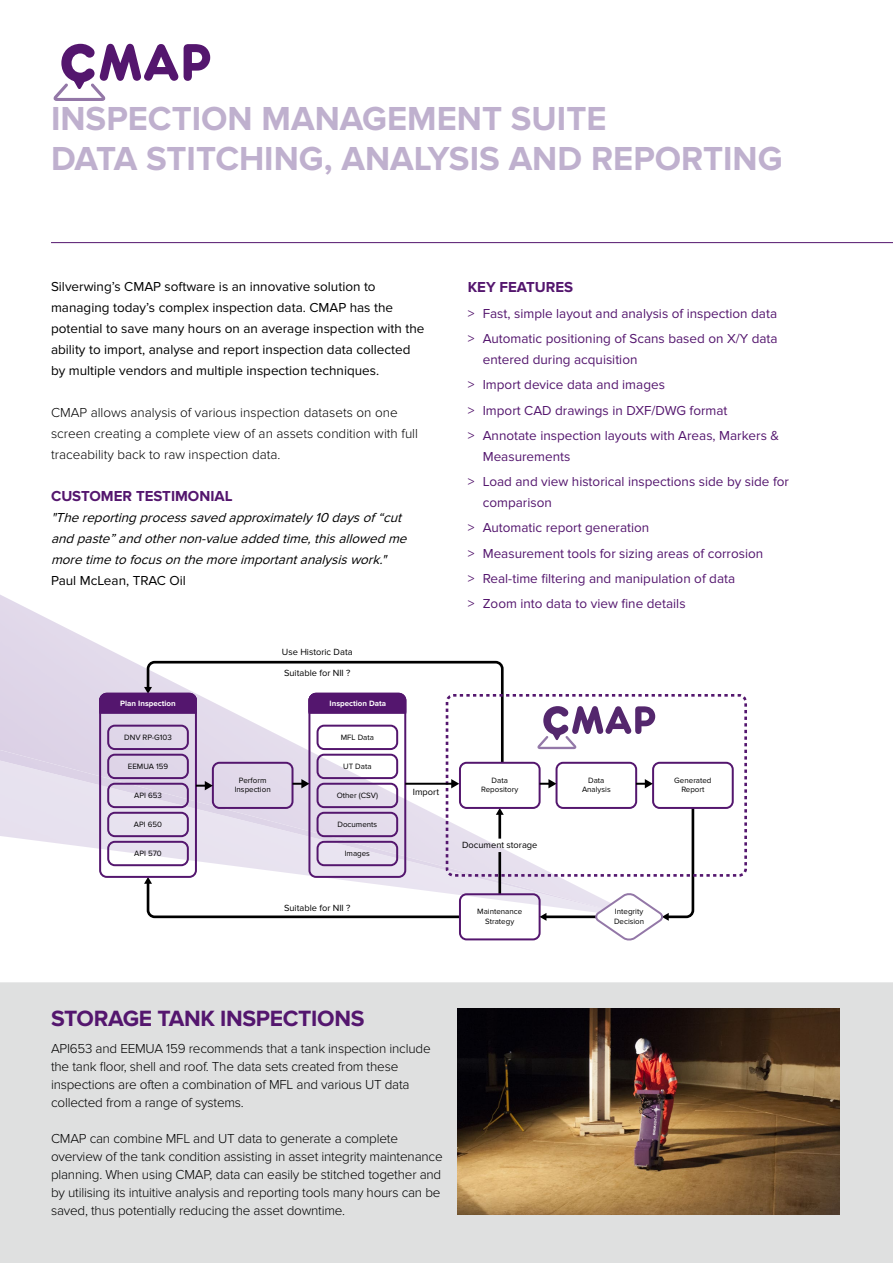
<style>
.page{position:relative;width:893px;height:1263px;background:#fff}
.page>*{position:absolute;margin:0;border:0;box-sizing:border-box;transform-origin:0 0}
.t1{font:700 34.5px/39.8px "Proxima Nova";color:#bfb0ce}
.t2{font:700 22.95px "Proxima Nova";letter-spacing:-.015em;color:#54166e}
.t3{font:700 15px "Proxima Nova";color:#54166e}
.t4{font:300 13.5px/18px "Proxima Nova";letter-spacing:-.015em;color:#000}
.t5{font:13.5px/25.2px "Proxima Nova";color:#54166e}
.t6{font:13.5px/21px "Proxima Nova";color:#000}
.t7{font:italic 13.5px/21px "Proxima Nova";color:#000}
.t8{font:9.3px "Proxima Nova";color:#000}
.t9{font:7.95px/9.6px "Proxima Nova";color:#000;text-align:center}
.t10{font:700 7.95px "Proxima Nova";color:#fff}
</style>
<div class="page">
<img style="left:0;top:595px;width:127px;height:70px">
<img style="left:0;top:665px;width:638px;height:250px">
<div style="left:0;top:982px;width:893px;height:281px;background:#dfe0e0"></div>
<hr style="left:51px;top:242px;width:842px;height:1px;background:#54166e">
<img style="left:457px;top:1008px;width:383px;height:206px">
<div style="left:459px;top:893px;width:82px;height:47px;border:2px solid #54166e;border-radius:7px"></div>
<div style="left:446px;top:694px;width:301px;height:183px;border:3px dashed #54166e;border-radius:7px"></div>
<svg style="left:98px;top:659px;width:407px;height:260px"></svg>
<div style="left:459px;top:762px;width:82px;height:47px;border:2px solid #54166e;border-radius:7px"></div>
<div style="left:555px;top:762px;width:82px;height:47px;border:2px solid #54166e;border-radius:7px"></div>
<div style="left:652px;top:762px;width:82px;height:47px;border:2px solid #54166e;border-radius:7px"></div>
<svg style="left:540px;top:779px;width:16px;height:9px"></svg>
<svg style="left:636px;top:779px;width:17px;height:9px"></svg>
<hr style="left:545px;top:915px;width:51px;height:3px;background:#000">
<svg style="left:540px;top:913px;width:6px;height:8px"></svg>
<svg style="left:593px;top:804px;width:103px;height:137px"></svg>
<svg style="left:537px;top:706px;width:118px;height:43px"></svg>
<svg style="left:54px;top:44px;width:124px;height:57px"></svg>
<svg style="left:184px;top:44px;width:26px;height:37px"></svg>
<h1 class="t1" style="left:51px;top:100px;width:733px">INSPECTION MANAGEMENT SUITE<br>DATA STITCHING, ANALYSIS AND REPORTING</h1>
<p class="t6" style="left:51px;top:276px;width:375px">Silverwing’s CMAP software is an innovative solution to managing today’s complex inspection data. CMAP has the potential to save many hours on an average inspection with the ability to import, analyse and report inspection data collected by multiple vendors and multiple inspection techniques.</p>
<p class="t4" style="left:51px;top:402px;width:369px;line-height:21px">CMAP allows analysis of various inspection datasets on one screen creating a complete view of an assets condition with full traceability back to raw inspection data.</p>
<p class="t3" style="left:51px;top:488px;width:183px">CUSTOMER TESTIMONIAL</p>
<p class="t7" style="left:51px;top:507px;width:361px">"Thereportingprocesssavedapproximately10 daysof “cut andpaste”andothernon-valueaddedtime,thisallowedme moretimetofocusonthemoreimportantanalysiswork."</p>
<p class="t6" style="left:51px;top:570px;width:136px">Paul McLean, TRAC Oil</p>
<p class="t10" style="left:120px;top:698px;width:57px">Plan Inspection</p>
<p class="t9" style="left:124px;top:732px;width:49px">DNV RP-G103</p>
<p class="t9" style="left:128px;top:761px;width:42px">EEMUA 159</p>
<p class="t9" style="left:134px;top:790px;width:29px">API 653</p>
<p class="t9" style="left:134px;top:819px;width:30px">API 650</p>
<p class="t9" style="left:134px;top:848px;width:29px">API 570</p>
<p class="t9" style="left:235px;top:775px;width:38px">Perform<br>Inspection</p>
<p class="t8" style="left:282px;top:647px;width:72px">Use Historic Data</p>
<p class="t8" style="left:284px;top:667px;width:68px">Suitable for NII ?</p>
<p class="t10" style="left:330px;top:698px;width:58px">Inspection Data</p>
<p class="t9" style="left:341px;top:732px;width:35px">MFL Data</p>
<p class="t9" style="left:343px;top:761px;width:30px">UT Data</p>
<p class="t9" style="left:337px;top:790px;width:43px">Other (CSV)</p>
<p class="t9" style="left:337px;top:819px;width:41px">Documents</p>
<p class="t9" style="left:345px;top:848px;width:27px">Images</p>
<p class="t8" style="left:284px;top:902px;width:68px">Suitable for NII ?</p>
<p class="t8" style="left:413px;top:786px;width:28px">Import</p>
<p class="t3" style="left:468px;top:279px;width:107px">KEY FEATURES</p>
<p class="t5" style="left:468px;top:301px;width:311px">&gt; Fast, simple layout and analysis of inspection data &gt; Automatic positioning of Scans based on X/Y data</p>
<p class="t5" style="left:468px;top:347px;width:313px;text-indent:15px">entered during acquisition<br>&gt; Import device data and images<br>&gt; Import CAD drawings in DXF/DWG format<br>&gt; Annotate inspection layouts with Areas, Markers &amp;</p>
<p class="t5" style="left:468px;top:444px;width:323px;text-indent:15px">Measurements<br>&gt; Load and view historical inspections side by side for</p>
<p class="t5" style="left:468px;top:490px;width:297px;text-indent:15px">comparison<br>&gt; Automatic report generation<br>&gt; Measurement tools for sizing areas of corrosion &gt; Real-time filtering and manipulation of data<br>&gt; Zoom into data to view fine details</p>
<p class="t9" style="left:481px;top:775px;width:39px">Data<br>Repository</p>
<p class="t9" style="left:582px;top:775px;width:30px">Data<br>Analysis</p>
<p class="t9" style="left:674px;top:775px;width:39px">Generated<br>Report</p>
<p class="t8" style="left:462px;top:839px;width:77px">Document storage</p>
<p class="t9" style="left:477px;top:907px;width:47px">Maintenance<br>Strategy</p>
<p class="t9" style="left:614px;top:907px;width:32px;text-align:left">Integrity<br>Decision</p>
<h2 class="t2" style="left:51px;top:1005px;width:315px">STORAGE TANK INSPECTIONS</h2>
<p class="t4" style="left:51px;top:1039px;width:381px">API653 and EEMUA 159 recommends that a tank inspection include the tank floor, shell and roof. The data sets created from these inspections are often a combination of MFL and various UT data collected from a range of systems.</p>
<p class="t4" style="left:51px;top:1129px;width:393px">CMAP can combine MFL and UT data to generate a complete overview of the tank condition assisting in asset integrity maintenance planning. When using CMAP, data can easily be stitched together and by utilising its intuitive analysis and reporting tools many hours can be saved, thus potentially reducing the asset downtime.</p>
</div>
